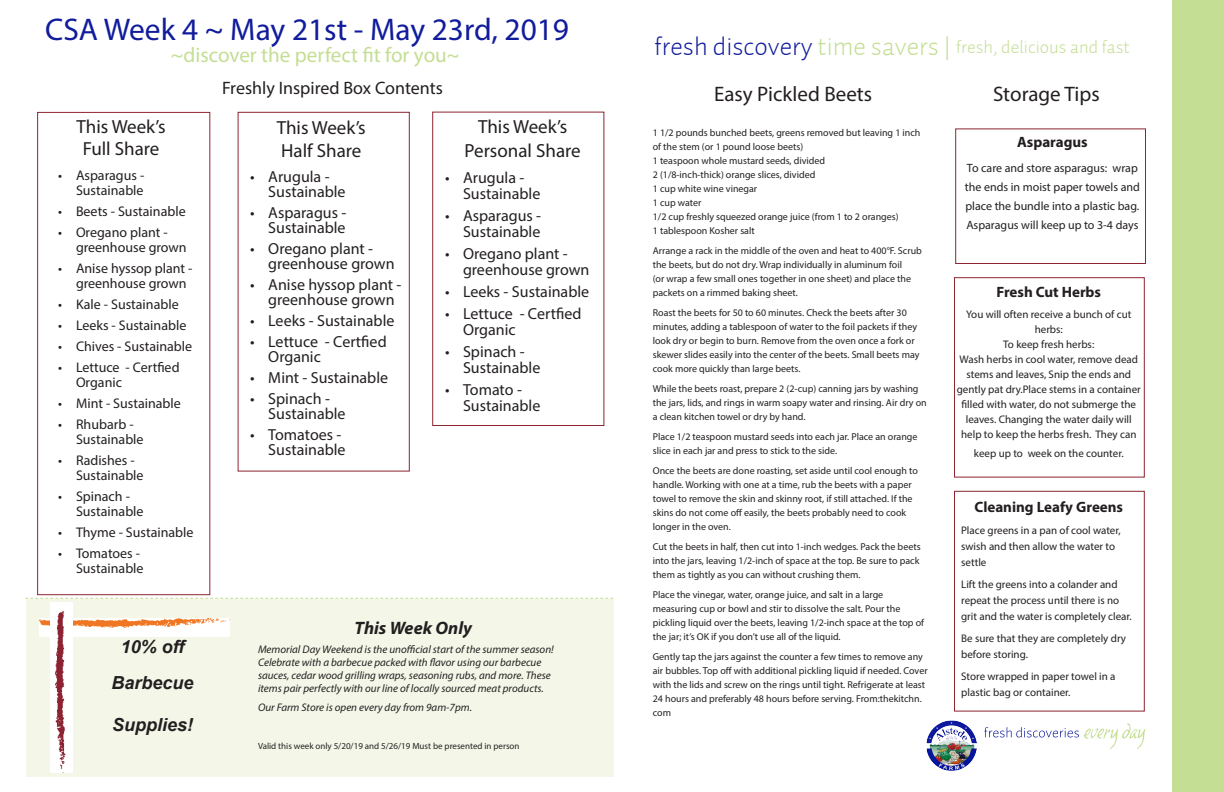
<style>
.page{position:relative;width:1224px;height:792px;background:#fff}
.page>*{position:absolute;margin:0;border:0;box-sizing:border-box;transform-origin:0 0}
.inVentiv_Default_Sty{font:31.4px "Myriad Pro";color:#111c9c}
.t1{font:21.1px "Myriad Pro";color:#c4de94}
.t2{font:21px "Myriad Pro";color:#231f20}
.t3{font:19px/22px "Myriad Pro";color:#231f20;text-align:center}
.inVentiv_Default_Sty-2{font:300 18.5px "Auto 2";color:#c4de94}
.t4{font:18px "Myriad Pro";color:#231f20}
.t5{font:italic 700 18px/36px "Arial";color:#231f20;text-align:center}
.t6{font:italic 700 18px "Myriad Pro";color:#231f20}
.t7{font:16px/15px "Myriad Pro";color:#231f20}
.t8{font:700 15px "Myriad Pro";color:#231f20}
.t9{font:14px/15px "Myriad Pro";color:#231f20}
.t10{font:12px/19px "Myriad Pro";color:#231f20}
.t11{font:11px/15px "Myriad Pro";color:#231f20}
.t12{font:italic 11px/13px "Myriad Pro";color:#231f20}
.t13{font:10px/14px "Myriad Pro";color:#231f20}
.t14{font:9px "Myriad Pro";color:#231f20}
.s1{font-size:26.5px;color:#111c9c}
.s2{font-size:26.5px}
</style>
<div class="page">
<div style="left:26px;top:599px;width:588px;height:178px;background:#f4f7e8"></div>
<div style="left:432px;top:112px;width:172px;height:314px;border:1px solid #8d2431"></div>
<div style="left:238px;top:112px;width:172px;height:360px;border:1px solid #8d2431"></div>
<div style="left:37px;top:112px;width:173px;height:483px;border:1px solid #8d2431"></div>
<div style="left:1172px;top:0;width:52px;height:792px;background:#c4de94"></div>
<svg style="left:984px;top:723px;width:161px;height:27px"></svg>
<img style="left:926px;top:720px;width:51px;height:51px">
<img style="left:40px;top:618px;width:190px;height:19px">
<img style="left:50px;top:603px;width:23px;height:170px">
<svg style="left:25px;top:598px;width:588px;height:1px"></svg>
<div style="left:955px;top:128px;width:191px;height:136px;border:1px solid #8d2431"></div>
<div style="left:954px;top:277px;width:191px;height:201px;border:1px solid #8d2431"></div>
<div style="left:954px;top:491px;width:191px;height:221px;border:1px solid #8d2431"></div>
<p class="inVentiv_Default_Sty" style="left:45px;top:10px;width:525px">CSA Week 4 ~ May 21st - May 23rd, 2019</p>
<p class="t1" style="left:171px;top:42px;width:290px">~discover the perfect fit for you~</p>
<p class="t4" style="left:222px;top:77px;width:222px">Freshly Inspired Box Contents</p>
<p class="t3" style="left:77px;top:116px;width:91px">This Week’s<br>Full Share</p>
<p class="t9" style="left:58px;top:168px;width:88px;text-align:right">• Asparagus -<br>Sustainable</p>
<p class="t9" style="left:58px;top:204px;width:129px">• Beets - Sustainable</p>
<p class="t9" style="left:76px;top:225px;width:112px;text-indent:-18px">• Oregano plant - greenhouse grown</p>
<p class="t9" style="left:76px;top:261px;width:118px;text-indent:-18px">• Anise hyssop plant - greenhouse grown</p>
<p class="t9" style="left:58px;top:297px;width:122px">• Kale - Sustainable</p>
<p class="t9" style="left:58px;top:318px;width:130px">• Leeks - Sustainable</p>
<p class="t9" style="left:58px;top:339px;width:136px">• Chives - Sustainable</p>
<p class="t9" style="left:76px;top:360px;width:105px;text-indent:-18px">• Lettuce - Certfied<br>Organic</p>
<p class="t9" style="left:58px;top:396px;width:124px">• Mint - Sustainable</p>
<p class="t9" style="left:76px;top:417px;width:69px;text-indent:-18px">• Rhubarb -<br>Sustainable</p>
<p class="t9" style="left:76px;top:453px;width:69px;text-indent:-18px">• Radishes -<br>Sustainable</p>
<p class="t9" style="left:76px;top:489px;width:69px;text-indent:-18px">• Spinach -<br>Sustainable</p>
<p class="t9" style="left:58px;top:525px;width:137px">• Thyme - Sustainable</p>
<p class="t9" style="left:58px;top:546px;width:87px;text-align:right">• Tomatoes -<br>Sustainable</p>
<p class="t3" style="left:465px;top:115px;width:118px;line-height:24px">This Week’s<br>Personal Share</p>
<p class="t7" style="left:463px;top:170px;width:79px;line-height:16px;text-indent:-18px">• Arugula -<br>Sustainable</p>
<p class="t7" style="left:445px;top:208px;width:98px;line-height:16px;text-align:right">• Asparagus -<br>Sustainable</p>
<p class="t7" style="left:463px;top:246px;width:128px;line-height:16px;text-indent:-18px">• Oregano plant - greenhouse grown</p>
<p class="t7" style="left:445px;top:284px;width:146px">• Leeks - Sustainable</p>
<p class="t7" style="left:463px;top:306px;width:120px;line-height:16px;text-indent:-18px">• Lettuce - Certfied<br>Organic</p>
<p class="t7" style="left:463px;top:344px;width:79px;line-height:16px;text-indent:-18px">• Spinach -<br>Sustainable</p>
<p class="t7" style="left:463px;top:382px;width:79px;line-height:16px;text-indent:-18px">• Tomato -<br>Sustainable</p>
<p class="t3" style="left:277px;top:116px;width:91px;line-height:23px;text-align:left">This Week’s<br>Half Share</p>
<p class="t7" style="left:268px;top:169px;width:79px;text-indent:-18px">• Arugula -<br>Sustainable</p>
<p class="t7" style="left:250px;top:205px;width:98px;text-align:right">• Asparagus -<br>Sustainable</p>
<p class="t7" style="left:268px;top:241px;width:128px;text-indent:-18px">• Oregano plant - greenhouse grown</p>
<p class="t7" style="left:268px;top:277px;width:135px;text-indent:-18px">• Anise hyssop plant - greenhouse grown</p>
<p class="t7" style="left:250px;top:313px;width:146px">• Leeks - Sustainable</p>
<p class="t7" style="left:268px;top:334px;width:120px;text-indent:-18px">• Lettuce - Certfied<br>Organic</p>
<p class="t7" style="left:250px;top:370px;width:139px">• Mint - Sustainable</p>
<p class="t7" style="left:268px;top:391px;width:79px;text-indent:-18px">• Spinach -<br>Sustainable</p>
<p class="t7" style="left:250px;top:427px;width:97px;text-align:right">• Tomatoes -<br>Sustainable</p>
<p class="t5" style="left:112px;top:630px;width:84px">10% off<br>Barbecue</p>
<p class="t5" style="left:112px;top:708px;width:83px">Supplies!</p>
<p class="t6" style="left:355px;top:616px;width:119px">This Week Only</p>
<p class="t12" style="left:258px;top:642px;width:297px">Memorial Day Weekend is the unofficial start of the summer season!<br>Celebrate with a barbecue packed with flavor using our barbecue sauces, cedar wood grilling wraps, seasoning rubs, and more. These items pair perfectly with our line of locally sourced meat products.</p>
<p class="t12" style="left:258px;top:700px;width:216px">Our Farm Store is open every day from 9am-7pm.</p>
<p class="t14" style="left:258px;top:740px;width:263px">Valid this week only 5/20/19 and 5/26/19 Must be presented in person</p>
<p class="inVentiv_Default_Sty-2" style="left:655px;top:35px;width:477px"><span class="s1">fresh discovery</span> <span class="s2">time savers |</span> fresh, delicious and fast</p>
<p class="t2" style="left:714px;top:81px;width:160px">Easy Pickled Beets</p>
<p class="t13" style="left:653px;top:125px;width:269px">1 1/2 pounds bunched beets, greens removed but leaving 1 inch of the stem (or 1 pound loose beets)<br>1 teaspoon whole mustard seeds, divided<br>2 (1/8-inch-thick) orange slices, divided<br>1 cup white wine vinegar<br>1 cup water<br>1/2 cup freshly squeezed orange juice (from 1 to 2 oranges)<br>1 tablespoon Kosher salt</p>
<p class="t13" style="left:653px;top:243px;width:271px">Arrange a rack in the middle of the oven and heat to 400°F. Scrub the beets, but do not dry. Wrap individually in aluminum foil<br>(or wrap a few small ones together in one sheet) and place the packets on a rimmed baking sheet.</p>
<p class="t13" style="left:653px;top:305px;width:268px">Roast the beets for 50 to 60 minutes. Check the beets after 30 minutes, adding a tablespoon of water to the foil packets if they look dry or begin to burn. Remove from the oven once a fork or skewer slides easily into the center of the beets. Small beets may cook more quickly than large beets.</p>
<p class="t13" style="left:653px;top:381px;width:275px">While the beets roast, prepare 2 (2-cup) canning jars by washing the jars, lids, and rings in warm soapy water and rinsing. Air dry on a clean kitchen towel or dry by hand.</p>
<p class="t13" style="left:653px;top:429px;width:266px">Place 1/2 teaspoon mustard seeds into each jar. Place an orange slice in each jar and press to stick to the side.</p>
<p class="t13" style="left:653px;top:463px;width:267px">Once the beets are done roasting, set aside until cool enough to handle. Working with one at a time, rub the beets with a paper towel to remove the skin and skinny root, if still attached. If the skins do not come off easily, the beets probably need to cook longer in the oven.</p>
<p class="t13" style="left:653px;top:539px;width:269px">Cut the beets in half, then cut into 1-inch wedges. Pack the beets into the jars, leaving 1/2-inch of space at the top. Be sure to pack them as tightly as you can without crushing them.</p>
<p class="t13" style="left:653px;top:587px;width:273px">Place the vinegar, water, orange juice, and salt in a large measuring cup or bowl and stir to dissolve the salt. Pour the pickling liquid over the beets, leaving 1/2-inch space at the top of the jar; it’s OK if you don’t use all of the liquid.</p>
<p class="t13" style="left:653px;top:649px;width:276px">Gently tap the jars against the counter a few times to remove any air bubbles. Top off with additional pickling liquid if needed. Cover with the lids and screw on the rings until tight. Refrigerate at least 24 hours and preferably 48 hours before serving. From:thekitchn. com</p>
<p class="t2" style="left:993px;top:81px;width:108px">Storage Tips</p>
<p class="t8" style="left:1017px;top:132px;width:72px">Asparagus</p>
<p class="t10" style="left:965px;top:158px;width:176px">To care and store asparagus: wrap the ends in moist paper towels and place the bundle into a plastic bag.<br>Asparagus will keep up to 3-4 days</p>
<p class="t8" style="left:996px;top:282px;width:106px">Fresh Cut Herbs</p>
<p class="t11" style="left:957px;top:306px;width:186px;text-align:center">You will often receive a bunch of cut herbs:<br>To keep fresh herbs:<br>Wash herbs in cool water, remove dead stems and leaves, Snip the ends and gently pat dry.Place stems in a container filled with water, do not submerge the leaves. Changing the water daily will help to keep the herbs fresh. They can</p>
<p class="t11" style="left:974px;top:445px;width:151px">keep up to week on the counter.</p>
<p class="t8" style="left:974px;top:497px;width:150px">Cleaning Leafy Greens</p>
<p class="t11" style="left:961px;top:522px;width:161px;line-height:16px">Place greens in a pan of cool water, swish and then allow the water to settle</p>
<p class="t11" style="left:961px;top:576px;width:172px;line-height:16px">Lift the greens into a colander and repeat the process until there is no grit and the water is completely clear.</p>
<p class="t11" style="left:961px;top:630px;width:166px;line-height:16px">Be sure that they are completely dry before storing.</p>
<p class="t11" style="left:961px;top:668px;width:156px;line-height:16px">Store wrapped in paper towel in a plastic bag or container.</p>
</div>
